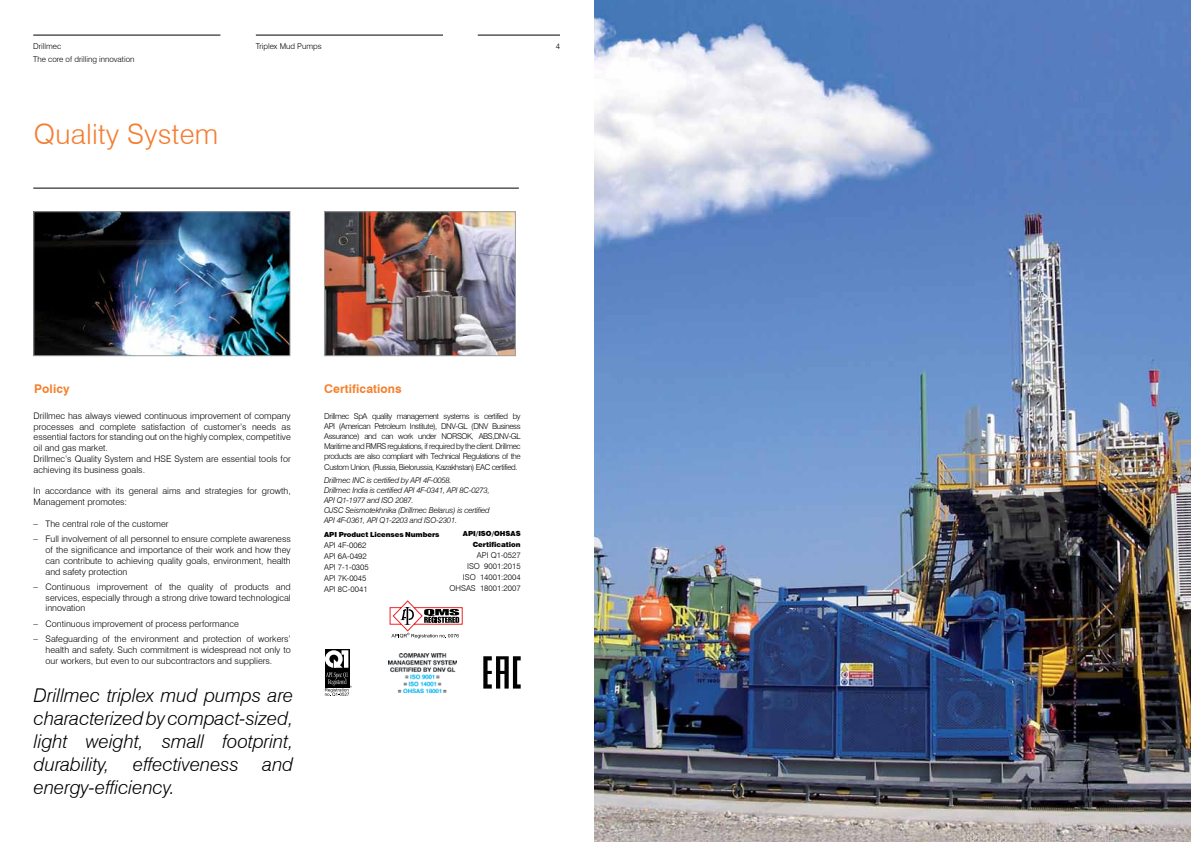
<style>
.page{position:relative;width:1191px;height:842px;background:#fff}
.page>*{position:absolute;margin:0;border:0;box-sizing:border-box;transform-origin:0 0}
.t1{font:300 28px "Swiss 721 BT";letter-spacing:.01em;color:#f47d30}
.t2{font:italic 300 19px/22.8px "Swiss 721 BT";color:#000;text-align:justify}
.t3{font:700 12px "Swiss 721 BT";letter-spacing:.01em;color:#f5812d}
.t4{font:300 9px/10.8px "Swiss 721 BT";color:#000;text-align:justify}
.t5{font:300 8px/11px "Swiss 721 BT";color:#000}
.t6{font:italic 300 8px/10px "Swiss 721 BT";letter-spacing:-.025em;color:#000}
.t7{font:300 8px "Swiss 721 BT";letter-spacing:-.05em;color:#000}
.t8{font:900 7px/11px "Swiss 721 BT";letter-spacing:-.01em;color:#000;text-align:right}
</style>
<div class="page">
<hr style="left:33px;top:35px;width:187px;height:1px;background:#000">
<hr style="left:256px;top:35px;width:187px;height:1px;background:#000">
<hr style="left:33px;top:188px;width:486px;height:1px;background:#000">
<hr style="left:478px;top:35px;width:82px;height:1px;background:#000">
<img style="left:326px;top:213px;width:188px;height:141px">
<div style="left:324px;top:211px;width:192px;height:145px;border:1px solid #9d9fa2"></div>
<img style="left:35px;top:213px;width:253px;height:141px">
<div style="left:33px;top:211px;width:257px;height:145px;border:1px solid #9d9fa2"></div>
<img style="left:595px;top:0;width:596px;height:842px">
<div style="left:325px;top:649px;width:24px;height:38px;background:#000"></div>
<svg style="left:325px;top:650px;width:27px;height:46px"></svg>
<svg style="left:389px;top:600px;width:74px;height:38px"></svg>
<img style="left:388px;top:653px;width:69px;height:40px">
<svg style="left:483px;top:656px;width:37px;height:32px"></svg>
<p class="t5" style="left:33px;top:39px;width:103px;line-height:13.5px">Drillmec<br>The core of drilling innovation</p>
<p class="t5" style="left:256px;top:40px;width:67px">Triplex Mud Pumps</p>
<p class="t5" style="left:556px;top:40px;width:6px">4</p>
<h1 class="t1" style="left:34px;top:117px;width:186px">Quality System</h1>
<h3 class="t3" style="left:34px;top:382px;width:37px">Policy</h3>
<p class="t4" style="left:34px;top:410px;width:259px;text-align:left">Drillmec has always viewed continuous improvement of company processes and complete satisfaction of customer’s needs as essential factors for standing out on the highly complex, competitive oil and gas market.<br>Drillmec’s Quality System and HSE System are essential tools for achieving its business goals.</p>
<p class="t4" style="left:34px;top:486px;width:259px">In accordance with its general aims and strategies for growth,<br>Management promotes:</p>
<p class="t4" style="left:34px;top:518px;width:136px">– The central role of the customer</p>
<p class="t4" style="left:46px;top:533px;width:247px;text-indent:-12px">– Full involvement of all personnel to ensure complete awareness of the significance and importance of their work and how they can contribute to achieving quality goals, environment, health and safety protection</p>
<p class="t4" style="left:46px;top:581px;width:247px;text-indent:-12px">– Continuous improvement of the quality of products and services, especially through a strong drive toward technological innovation</p>
<p class="t4" style="left:34px;top:618px;width:207px">– Continuous improvement of process performance</p>
<p class="t4" style="left:46px;top:633px;width:247px;text-indent:-12px">– Safeguarding of the environment and protection of workers’ health and safety. Such commitment is widespread not only to our workers, but even to our subcontractors and suppliers.</p>
<h2 class="t2" style="left:34px;top:684px;width:261px">Drillmec triplex mud pumps are characterized by compact-sized, light weight, small footprint, durability, effectiveness and energy-efficiency.</h2>
<h3 class="t3" style="left:324px;top:381px;width:79px">Certifications</h3>
<p class="t5" style="left:324px;top:411px;width:198px;line-height:10px;text-align:justify">Drillmec SpA quality management systems is certified by API (American Petroleum Institute), DNV-GL (DNV Business Assurance) and can work under NORSOK, ABS,DNV-GL Maritime and RMRS regulations, if required by the client. Drillmec products are also compliant with Technical Regulations of the</p>
<p class="t7" style="left:324px;top:462px;width:195px">Custom Union, (Russia, Bielorussia, Kazakhstan) EAC certified.</p>
<p class="t6" style="left:324px;top:475px;width:167px">Drillmec INC is certified by API 4F-0058.<br>Drillmec India is certified API 4F-0341, API 8C-0273, API Q1-1977 and ISO 2087.<br>OJSC Seismotekhnika (Drillmec Belarus) is certified API 4F-0361, API Q1-2203 and ISO-2301.</p>
<p class="t8" style="left:324px;top:529px;width:117px">API Product Licenses Numbers</p>
<p class="t5" style="left:324px;top:539px;width:46px">API 4F-0062<br>API 6A-0492<br>API 7-1-0305<br>API 7K-0045<br>API 8C-0041</p>
<p class="t8" style="left:463px;top:528px;width:59px">API/ISO/OHSAS<br>Certification</p>
<p class="t5" style="left:449px;top:549px;width:73px;text-align:right">API Q1-0527<br>ISO 9001:2015<br>ISO 14001:2004<br>OHSAS 18001:2007</p>
</div>
